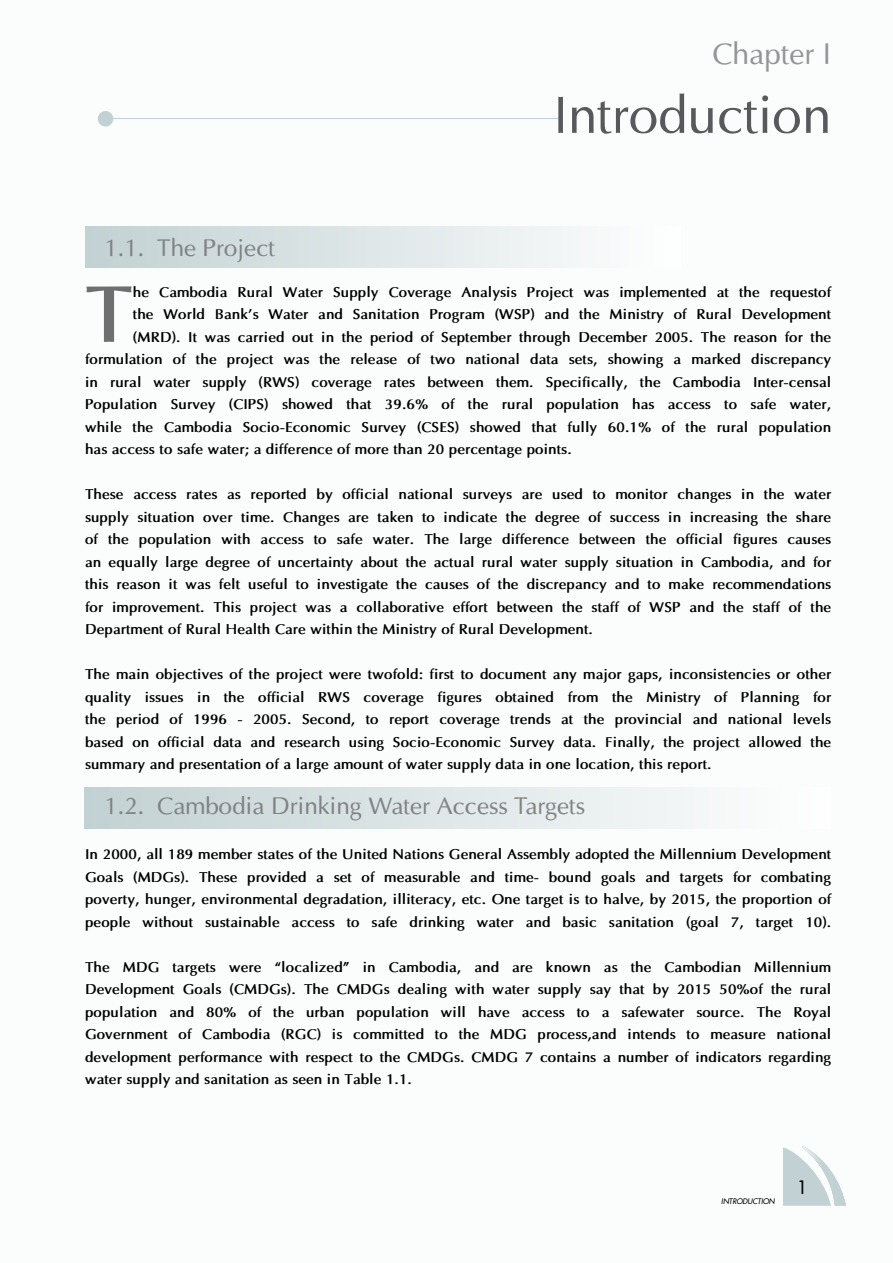
<style>
.page{position:relative;width:893px;height:1263px;background:#fbfcfc}
.page>*{position:absolute;margin:0;border:0;box-sizing:border-box;transform-origin:0 0}
.t1{font:700 79.95px "Optima";color:#6d6f71}
.t2{font:52.5px "Optima";color:#58595b}
.t3{font:30px "Optima";color:#939598}
.t4{font:24px "Optima";color:#808284}
.t5{font:700 14.25px/22.5px "Optima";color:#000;text-align:justify}
.t6{font:italic 7.5px "Futura";color:#000}
</style>
<div class="page">
<hr style="left:107px;top:118px;width:453px;height:1px;background:#c2d1d3">
<div style="left:98px;top:111px;width:15px;height:16px;background:#c2d1d3;border-radius:50%"></div>
<div style="left:85px;top:227px;width:595px;height:41px;background:linear-gradient(to right,#c2d1d3,#feffff)"></div>
<div style="left:84px;top:788px;width:747px;height:41px;background:linear-gradient(to right,#c2d1d3,#fff)"></div>
<svg style="left:783px;top:1146px;width:63px;height:59px"></svg>
<h3 class="t3" style="left:712px;top:35px;width:120px">Chapter I</h3>
<h2 class="t2" style="left:553px;top:83px;width:279px">Introduction</h2>
<h3 class="t4" style="left:104px;top:233px;width:172px">1.1. The Project</h3>
<h1 class="t1" style="left:85px;top:266px;width:49px">T</h1>
<p class="t5" style="left:133px;top:281px;width:700px">he Cambodia Rural Water Supply Coverage Analysis Project was implemented at the requestof</p>
<p class="t5" style="left:133px;top:303px;width:700px">the World Bank’s Water and Sanitation Program (WSP) and the Ministry of Rural Development</p>
<p class="t5" style="left:133px;top:326px;width:700px">(MRD). It was carried out in the period of September through December 2005. The reason for the</p>
<p class="t5" style="left:85px;top:348px;width:748px">formulation of the project was the release of two national data sets, showing a marked discrepancy</p>
<p class="t5" style="left:85px;top:371px;width:748px">in rural water supply (RWS) coverage rates between them. Specifically, the Cambodia Inter-censal</p>
<p class="t5" style="left:85px;top:393px;width:748px">Population Survey (CIPS) showed that 39.6% of the rural population has access to safe water,</p>
<p class="t5" style="left:85px;top:416px;width:748px">while the Cambodia Socio-Economic Survey (CSES) showed that fully 60.1% of the rural population</p>
<p class="t5" style="left:85px;top:438px;width:488px">has access to safe water; a difference of more than 20 percentage points.</p>
<p class="t5" style="left:85px;top:483px;width:748px">These access rates as reported by official national surveys are used to monitor changes in the water supply situation over time. Changes are taken to indicate the degree of success in increasing the share of the population with access to safe water. The large difference between the official figures causes an equally large degree of uncertainty about the actual rural water supply situation in Cambodia, and for this reason it was felt useful to investigate the causes of the discrepancy and to make recommendations for improvement. This project was a collaborative effort between the staff of WSP and the staff of the Department of Rural Health Care within the Ministry of Rural Development.</p>
<p class="t5" style="left:85px;top:663px;width:748px">The main objectives of the project were twofold: first to document any major gaps, inconsistencies or other quality issues in the official RWS coverage figures obtained from the Ministry of Planning for the period of 1996 - 2005. Second, to report coverage trends at the provincial and national levels based on official data and research using Socio-Economic Survey data. Finally, the project allowed the summary and presentation of a large amount of water supply data in one location, this report.</p>
<h3 class="t4" style="left:104px;top:792px;width:482px">1.2. Cambodia Drinking Water Access Targets</h3>
<p class="t5" style="left:85px;top:843px;width:748px">In 2000, all 189 member states of the United Nations General Assembly adopted the Millennium Development Goals (MDGs). These provided a set of measurable and time- bound goals and targets for combating poverty, hunger, environmental degradation, illiteracy, etc. One target is to halve, by 2015, the proportion of people without sustainable access to safe drinking water and basic sanitation (goal 7, target 10).</p>
<p class="t5" style="left:85px;top:956px;width:748px">The MDG targets were “localized” in Cambodia, and are known as the Cambodian Millennium Development Goals (CMDGs). The CMDGs dealing with water supply say that by 2015 50%of the rural population and 80% of the urban population will have access to a safewater source. The Royal Government of Cambodia (RGC) is committed to the MDG process,and intends to measure national development performance with respect to the CMDGs. CMDG 7 contains a number of indicators regarding water supply and sanitation as seen in Table 1.1.</p>
<p class="t6" style="left:721px;top:1196px;width:55px">INTRODUCTION</p>
</div>
